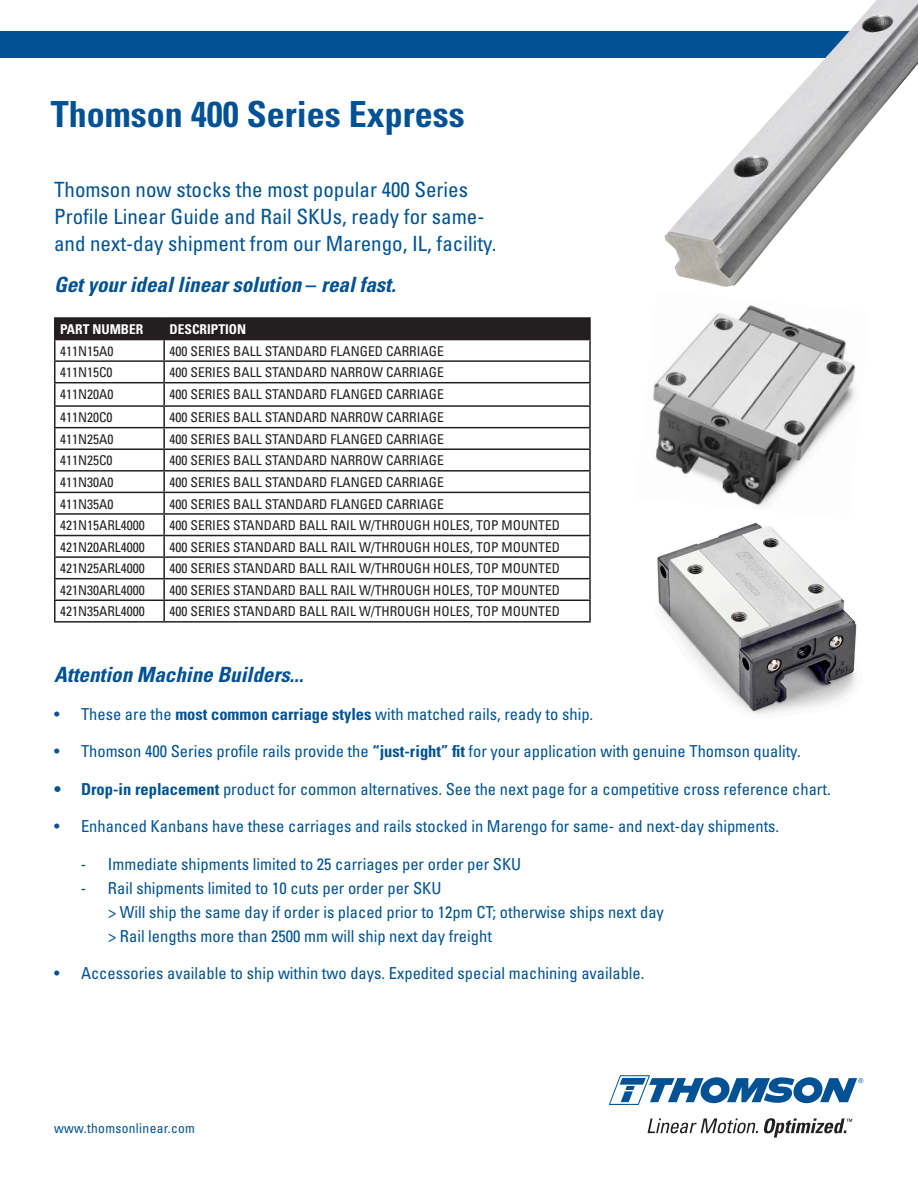
<style>
.page{position:relative;width:918px;height:1188px;background:#fff}
.page>*{position:absolute;margin:0;border:0;box-sizing:border-box;transform-origin:0 0}
.t1{font:700 condensed 36px "Univers";color:#005294}
.t2{font:condensed 21px/27px "Univers";color:#005294}
.t3{font:italic 700 condensed 21px "Univers";color:#005294}
.t4{font:condensed 16.5px/24px "Univers";color:#005294}
.t5{font:condensed 13.5px "Univers";color:#231f20}
.t6{font:700 condensed 13.5px "Univers";color:#fff}
.t7{font:condensed 13.5px "Univers";letter-spacing:.025em;color:#005294}
.s1{font-family:"Univers LT Std";font-style:normal}
.s2{font-weight:700}
</style>
<div class="page">
<div style="left:56px;top:319px;width:533px;height:20px;background:#231f20"></div>
<hr style="left:54px;top:340px;width:2px;height:20px;background:#231f20">
<hr style="left:163px;top:340px;width:2px;height:20px;background:#231f20">
<hr style="left:589px;top:340px;width:2px;height:20px;background:#231f20">
<hr style="left:54px;top:360px;width:110px;height:2px;background:#231f20">
<hr style="left:54px;top:362px;width:2px;height:20px;background:#231f20">
<hr style="left:164px;top:360px;width:427px;height:2px;background:#231f20">
<hr style="left:163px;top:362px;width:2px;height:20px;background:#231f20">
<hr style="left:589px;top:362px;width:2px;height:20px;background:#231f20">
<hr style="left:54px;top:382px;width:110px;height:1px;background:#231f20">
<hr style="left:54px;top:383px;width:2px;height:22px;background:#231f20">
<hr style="left:164px;top:382px;width:427px;height:1px;background:#231f20">
<hr style="left:163px;top:383px;width:2px;height:22px;background:#231f20">
<hr style="left:589px;top:383px;width:2px;height:22px;background:#231f20">
<hr style="left:54px;top:405px;width:110px;height:2px;background:#231f20">
<hr style="left:54px;top:407px;width:2px;height:20px;background:#231f20">
<hr style="left:164px;top:405px;width:427px;height:2px;background:#231f20">
<hr style="left:163px;top:407px;width:2px;height:20px;background:#231f20">
<hr style="left:589px;top:407px;width:2px;height:20px;background:#231f20">
<hr style="left:54px;top:427px;width:110px;height:1px;background:#231f20">
<hr style="left:54px;top:428px;width:2px;height:20px;background:#231f20">
<hr style="left:164px;top:427px;width:427px;height:1px;background:#231f20">
<hr style="left:163px;top:428px;width:2px;height:20px;background:#231f20">
<hr style="left:589px;top:428px;width:2px;height:20px;background:#231f20">
<hr style="left:54px;top:448px;width:110px;height:2px;background:#231f20">
<hr style="left:54px;top:450px;width:2px;height:20px;background:#231f20">
<hr style="left:164px;top:448px;width:427px;height:2px;background:#231f20">
<hr style="left:163px;top:450px;width:2px;height:20px;background:#231f20">
<hr style="left:589px;top:450px;width:2px;height:20px;background:#231f20">
<hr style="left:54px;top:470px;width:110px;height:2px;background:#231f20">
<hr style="left:54px;top:472px;width:2px;height:20px;background:#231f20">
<hr style="left:164px;top:470px;width:427px;height:2px;background:#231f20">
<hr style="left:163px;top:472px;width:2px;height:20px;background:#231f20">
<hr style="left:589px;top:472px;width:2px;height:20px;background:#231f20">
<hr style="left:54px;top:492px;width:110px;height:1px;background:#231f20">
<hr style="left:54px;top:493px;width:2px;height:20px;background:#231f20">
<hr style="left:164px;top:492px;width:427px;height:1px;background:#231f20">
<hr style="left:163px;top:493px;width:2px;height:20px;background:#231f20">
<hr style="left:589px;top:493px;width:2px;height:20px;background:#231f20">
<hr style="left:54px;top:513px;width:110px;height:2px;background:#231f20">
<hr style="left:54px;top:515px;width:2px;height:20px;background:#231f20">
<hr style="left:164px;top:513px;width:427px;height:2px;background:#231f20">
<hr style="left:163px;top:515px;width:2px;height:20px;background:#231f20">
<hr style="left:589px;top:515px;width:2px;height:20px;background:#231f20">
<hr style="left:54px;top:535px;width:110px;height:1px;background:#231f20">
<hr style="left:54px;top:536px;width:2px;height:20px;background:#231f20">
<hr style="left:164px;top:535px;width:427px;height:1px;background:#231f20">
<hr style="left:163px;top:536px;width:2px;height:20px;background:#231f20">
<hr style="left:589px;top:536px;width:2px;height:20px;background:#231f20">
<hr style="left:54px;top:556px;width:110px;height:2px;background:#231f20">
<hr style="left:54px;top:558px;width:2px;height:20px;background:#231f20">
<hr style="left:164px;top:556px;width:427px;height:2px;background:#231f20">
<hr style="left:163px;top:558px;width:2px;height:20px;background:#231f20">
<hr style="left:589px;top:558px;width:2px;height:20px;background:#231f20">
<hr style="left:54px;top:578px;width:110px;height:1px;background:#231f20">
<hr style="left:54px;top:579px;width:2px;height:21px;background:#231f20">
<hr style="left:164px;top:578px;width:427px;height:1px;background:#231f20">
<hr style="left:163px;top:579px;width:2px;height:21px;background:#231f20">
<hr style="left:589px;top:579px;width:2px;height:21px;background:#231f20">
<hr style="left:54px;top:600px;width:110px;height:1px;background:#231f20">
<hr style="left:54px;top:601px;width:2px;height:20px;background:#231f20">
<hr style="left:164px;top:600px;width:427px;height:1px;background:#231f20">
<hr style="left:163px;top:601px;width:2px;height:20px;background:#231f20">
<hr style="left:589px;top:601px;width:2px;height:20px;background:#231f20">
<hr style="left:54px;top:621px;width:110px;height:2px;background:#231f20">
<hr style="left:164px;top:621px;width:427px;height:2px;background:#231f20">
<hr style="left:54px;top:317px;width:110px;height:2px;background:#231f20">
<hr style="left:54px;top:319px;width:2px;height:20px;background:#231f20">
<hr style="left:164px;top:317px;width:427px;height:2px;background:#231f20">
<hr style="left:163px;top:319px;width:2px;height:20px;background:#231f20">
<hr style="left:589px;top:319px;width:2px;height:20px;background:#231f20">
<hr style="left:54px;top:339px;width:110px;height:1px;background:#231f20">
<hr style="left:164px;top:339px;width:427px;height:1px;background:#231f20">
<div style="left:0;top:31px;width:918px;height:27px;background:#005294"></div>
<svg style="left:609px;top:1075px;width:254px;height:30px"></svg>
<svg style="left:648px;top:1118px;width:204px;height:20px"></svg>
<img style="left:665px;top:0;width:253px;height:287px">
<img style="left:657px;top:522px;width:200px;height:192px">
<img style="left:653px;top:305px;width:203px;height:202px">
<p class="t1" style="left:51px;top:92px;width:415px">Thomson 400 Series Express</p>
<p class="t2" style="left:54px;top:176px;width:444px">Thomson now stocks the most popular 400 Series<br>Profile Linear Guide and Rail SKUs, ready for same&shy;and next-day shipment from our Marengo, IL, facility.</p>
<p class="t3" style="left:54px;top:271px;width:343px">Get your ideal linear solution <span class="s1">–</span> real fast.</p>
<p class="t6" style="left:60px;top:321px;width:85px">PART NUMBER</p>
<p class="t6" style="left:170px;top:321px;width:78px">DESCRIPTION</p>
<p class="t5" style="left:60px;top:342px;width:55px">411N15A0</p>
<p class="t5" style="left:170px;top:342px;width:276px">400 SERIES BALL STANDARD FLANGED CARRIAGE</p>
<p class="t5" style="left:60px;top:364px;width:54px">411N15C0</p>
<p class="t5" style="left:170px;top:364px;width:276px">400 SERIES BALL STANDARD NARROW CARRIAGE</p>
<p class="t5" style="left:60px;top:386px;width:55px">411N20A0</p>
<p class="t5" style="left:170px;top:386px;width:276px">400 SERIES BALL STANDARD FLANGED CARRIAGE</p>
<p class="t5" style="left:60px;top:409px;width:54px">411N20C0</p>
<p class="t5" style="left:170px;top:409px;width:276px">400 SERIES BALL STANDARD NARROW CARRIAGE</p>
<p class="t5" style="left:60px;top:430px;width:55px">411N25A0</p>
<p class="t5" style="left:170px;top:430px;width:276px">400 SERIES BALL STANDARD FLANGED CARRIAGE</p>
<p class="t5" style="left:60px;top:452px;width:54px">411N25C0</p>
<p class="t5" style="left:170px;top:452px;width:276px">400 SERIES BALL STANDARD NARROW CARRIAGE</p>
<p class="t5" style="left:60px;top:474px;width:55px">411N30A0</p>
<p class="t5" style="left:170px;top:474px;width:276px">400 SERIES BALL STANDARD FLANGED CARRIAGE</p>
<p class="t5" style="left:60px;top:495px;width:55px">411N35A0</p>
<p class="t5" style="left:170px;top:495px;width:276px">400 SERIES BALL STANDARD FLANGED CARRIAGE</p>
<p class="t5" style="left:60px;top:517px;width:86px">421N15ARL4000</p>
<p class="t5" style="left:170px;top:517px;width:392px">400 SERIES STANDARD BALL RAIL W/THROUGH HOLES, TOP MOUNTED</p>
<p class="t5" style="left:60px;top:538px;width:86px">421N20ARL4000</p>
<p class="t5" style="left:170px;top:538px;width:392px">400 SERIES STANDARD BALL RAIL W/THROUGH HOLES, TOP MOUNTED</p>
<p class="t5" style="left:60px;top:560px;width:86px">421N25ARL4000</p>
<p class="t5" style="left:170px;top:560px;width:392px">400 SERIES STANDARD BALL RAIL W/THROUGH HOLES, TOP MOUNTED</p>
<p class="t5" style="left:60px;top:582px;width:86px">421N30ARL4000</p>
<p class="t5" style="left:170px;top:582px;width:392px">400 SERIES STANDARD BALL RAIL W/THROUGH HOLES, TOP MOUNTED</p>
<p class="t5" style="left:60px;top:603px;width:86px">421N35ARL4000</p>
<p class="t5" style="left:170px;top:603px;width:392px">400 SERIES STANDARD BALL RAIL W/THROUGH HOLES, TOP MOUNTED</p>
<p class="t3" style="left:54px;top:662px;width:251px">Attention Machine Builders...</p>
<p class="t4" style="left:54px;top:701px;width:541px">• These are the <span class="s2">most common carriage styles</span> with matched rails, ready to ship.</p>
<p class="t4" style="left:54px;top:739px;width:748px">• Thomson 400 Series profile rails provide the <span class="s2">“just-right” fit</span> for your application with genuine Thomson quality.</p>
<p class="t4" style="left:54px;top:776px;width:778px"><span class="s2">• Drop-in replacement</span> product for common alternatives. See the next page for a competitive cross reference chart.</p>
<p class="t4" style="left:54px;top:814px;width:727px">• Enhanced Kanbans have these carriages and rails stocked in Marengo for same- and next-day shipments.</p>
<p class="t4" style="left:81px;top:851px;width:442px">- Immediate shipments limited to 25 carriages per order per SKU</p>
<p class="t4" style="left:108px;top:875px;width:557px;text-indent:-27px">- Rail shipments limited to 10 cuts per order per SKU<br>&gt; Will ship the same day if order is placed prior to 12pm CT; otherwise ships next day &gt; Rail lengths more than 2500 mm will ship next day freight</p>
<p class="t4" style="left:54px;top:961px;width:592px">• Accessories available to ship within two days. Expedited special machining available.</p>
<p class="t7" style="left:54px;top:1119px;width:143px">www.thomsonlinear.com</p>
</div>
